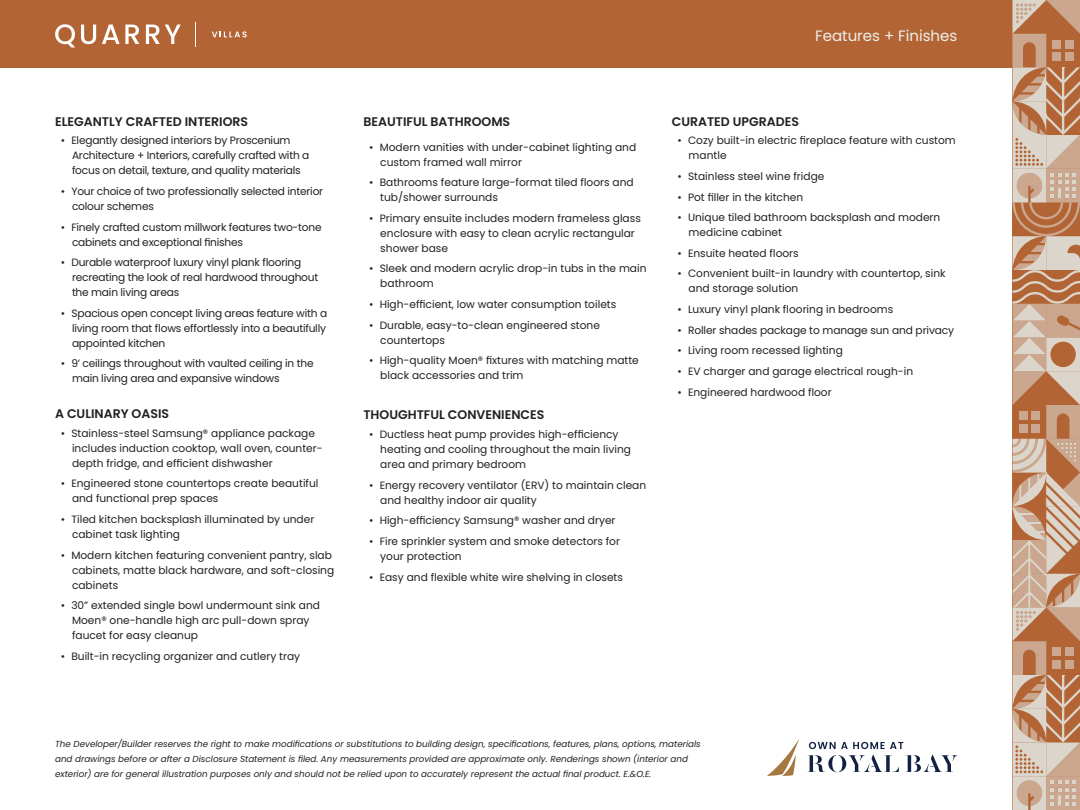
<style>
.page{position:relative;width:1080px;height:810px;background:#fff}
.page>*{position:absolute;margin:0;border:0;box-sizing:border-box;transform-origin:0 0}
.t1{font:15px "Poppins";color:#eff0ec}
.A_Head{font:600 12.5px "Poppins";color:#231f20}
.t2{font:10.62px/15px "Poppins";color:#231f20}
.t3{font:10.62px/15px "Poppins";letter-spacing:-.02em;color:#231f20}
.t4{font:italic 8.75px/15px "Poppins";color:#231f20}
</style>
<div class="page">
<div style="left:0;top:0;width:1080px;height:68px;background:#b26434"></div>
<svg style="left:1012px;top:0;width:68px;height:810px;background:#c69c7f"></svg>
<div style="left:1053px;top:660px;width:8px;height:9px;background:#caa78e"></div>
<div style="left:1053px;top:648px;width:8px;height:8px;background:#caa78e"></div>
<div style="left:1065px;top:648px;width:9px;height:8px;background:#caa78e"></div>
<div style="left:1065px;top:660px;width:9px;height:9px;background:#caa78e"></div>
<svg style="left:808px;top:755px;width:149px;height:17px"></svg>
<svg style="left:767px;top:739px;width:32px;height:37px"></svg>
<svg style="left:809px;top:742px;width:94px;height:7px"></svg>
<svg style="left:55px;top:24px;width:20px;height:24px"></svg>
<svg style="left:81px;top:25px;width:15px;height:19px"></svg>
<svg style="left:102px;top:25px;width:37px;height:19px"></svg>
<svg style="left:146px;top:25px;width:35px;height:19px"></svg>
<svg style="left:212px;top:31px;width:35px;height:6px"></svg>
<p class="A_Head" style="left:55px;top:114px;width:195px">ELEGANTLY CRAFTED INTERIORS</p>
<p class="t3" style="left:72px;top:133px;width:239px;text-indent:-11px">• Elegantly designed interiors by Proscenium<br>Architecture + Interiors, carefully crafted with a focus on detail, texture, and quality materials</p>
<p class="t3" style="left:72px;top:184px;width:253px;text-indent:-11px">• Your choice of two professionally selected interior colour schemes</p>
<p class="t3" style="left:72px;top:219px;width:251px;text-indent:-11px">• Finely crafted custom millwork features two-tone cabinets and exceptional finishes</p>
<p class="t3" style="left:72px;top:255px;width:248px;text-indent:-11px">• Durable waterproof luxury vinyl plank flooring recreating the look of real hardwood throughout the main living areas</p>
<p class="t2" style="left:72px;top:306px;width:257px;text-align:justify;text-indent:-11px">• Spacious open concept living areas feature with a living room that flows effortlessly into a beautifully appointed kitchen</p>
<p class="t3" style="left:72px;top:356px;width:243px;text-indent:-11px">• 9’ ceilings throughout with vaulted ceiling in the main living area and expansive windows</p>
<p class="A_Head" style="left:55px;top:406px;width:115px">A CULINARY OASIS</p>
<p class="t2" style="left:72px;top:426px;width:252px;text-indent:-11px">• Stainless-steel Samsung® appliance package includes induction cooktop, wall oven, counter&shy;depth fridge, and efficient dishwasher</p>
<p class="t2" style="left:72px;top:476px;width:248px;text-indent:-11px">• Engineered stone countertops create beautiful and functional prep spaces</p>
<p class="t2" style="left:72px;top:512px;width:244px;text-indent:-11px">• Tiled kitchen backsplash illuminated by under cabinet task lighting</p>
<p class="t2" style="left:72px;top:548px;width:264px;text-indent:-11px">• Modern kitchen featuring convenient pantry, slab cabinets, matte black hardware, and soft-closing cabinets</p>
<p class="t2" style="left:72px;top:598px;width:250px;text-indent:-11px">• 30” extended single bowl undermount sink and<br>Moen® one-handle high arc pull-down spray faucet for easy cleanup</p>
<p class="t2" style="left:61px;top:649px;width:241px">• Built-in recycling organizer and cutlery tray</p>
<p class="t1" style="left:815px;top:27px;width:144px">Features + Finishes</p>
<p class="A_Head" style="left:363px;top:114px;width:148px">BEAUTIFUL BATHROOMS</p>
<p class="t2" style="left:380px;top:139px;width:257px;text-indent:-11px">• Modern vanities with under-cabinet lighting and custom framed wall mirror</p>
<p class="t2" style="left:380px;top:175px;width:255px;text-indent:-11px">• Bathrooms feature large-format tiled floors and tub/shower surrounds</p>
<p class="t2" style="left:380px;top:211px;width:262px;text-indent:-11px">• Primary ensuite includes modern frameless glass enclosure with easy to clean acrylic rectangular shower base</p>
<p class="t2" style="left:380px;top:261px;width:268px;text-indent:-11px">• Sleek and modern acrylic drop-in tubs in the main bathroom</p>
<p class="t2" style="left:369px;top:297px;width:249px">• High-efficient, low water consumption toilets</p>
<p class="t2" style="left:380px;top:318px;width:221px;text-indent:-11px">• Durable, easy-to-clean engineered stone countertops</p>
<p class="t2" style="left:380px;top:353px;width:260px;text-indent:-11px">• High-quality Moen® fixtures with matching matte black accessories and trim</p>
<p class="A_Head" style="left:363px;top:408px;width:183px">THOUGHTFUL CONVENIENCES</p>
<p class="t2" style="left:380px;top:427px;width:252px;text-indent:-11px">• Ductless heat pump provides high-efficiency heating and cooling throughout the main living area and primary bedroom</p>
<p class="t2" style="left:380px;top:478px;width:267px;text-indent:-11px">• Energy recovery ventilator (ERV) to maintain clean and healthy indoor air quality</p>
<p class="t2" style="left:369px;top:513px;width:248px">• High-efficiency Samsung® washer and dryer</p>
<p class="t2" style="left:380px;top:534px;width:241px;text-indent:-11px">• Fire sprinkler system and smoke detectors for your protection</p>
<p class="t2" style="left:369px;top:569px;width:255px">• Easy and flexible white wire shelving in closets</p>
<p class="A_Head" style="left:672px;top:114px;width:129px">CURATED UPGRADES</p>
<p class="t2" style="left:689px;top:133px;width:269px;text-indent:-11px">• Cozy built-in electric fireplace feature with custom mantle</p>
<p class="t2" style="left:677px;top:169px;width:149px">• Stainless steel wine fridge</p>
<p class="t2" style="left:677px;top:189px;width:127px">• Pot filler in the kitchen</p>
<p class="t2" style="left:689px;top:210px;width:253px;text-indent:-11px">• Unique tiled bathroom backsplash and modern medicine cabinet</p>
<p class="t2" style="left:677px;top:246px;width:123px">• Ensuite heated floors</p>
<p class="t2" style="left:689px;top:266px;width:259px;text-indent:-11px">• Convenient built-in laundry with countertop, sink and storage solution</p>
<p class="t2" style="left:677px;top:302px;width:217px">• Luxury vinyl plank flooring in bedrooms</p>
<p class="t2" style="left:677px;top:323px;width:278px">• Roller shades package to manage sun and privacy</p>
<p class="t2" style="left:677px;top:343px;width:167px">• Living room recessed lighting</p>
<p class="t2" style="left:677px;top:364px;width:237px">• EV charger and garage electrical rough-in</p>
<p class="t2" style="left:677px;top:384px;width:156px">• Engineered hardwood floor</p>
<p class="t4" style="left:55px;top:737px;width:647px">The Developer/Builder reserves the right to make modifications or substitutions to building design, specifications, features, plans, options, materials and drawings before or after a Disclosure Statement is filed. Any measurements provided are approximate only. Renderings shown (interior and exterior) are for general illustration purposes only and should not be relied upon to accurately represent the actual final product. E.&amp;O.E.</p>
</div>
